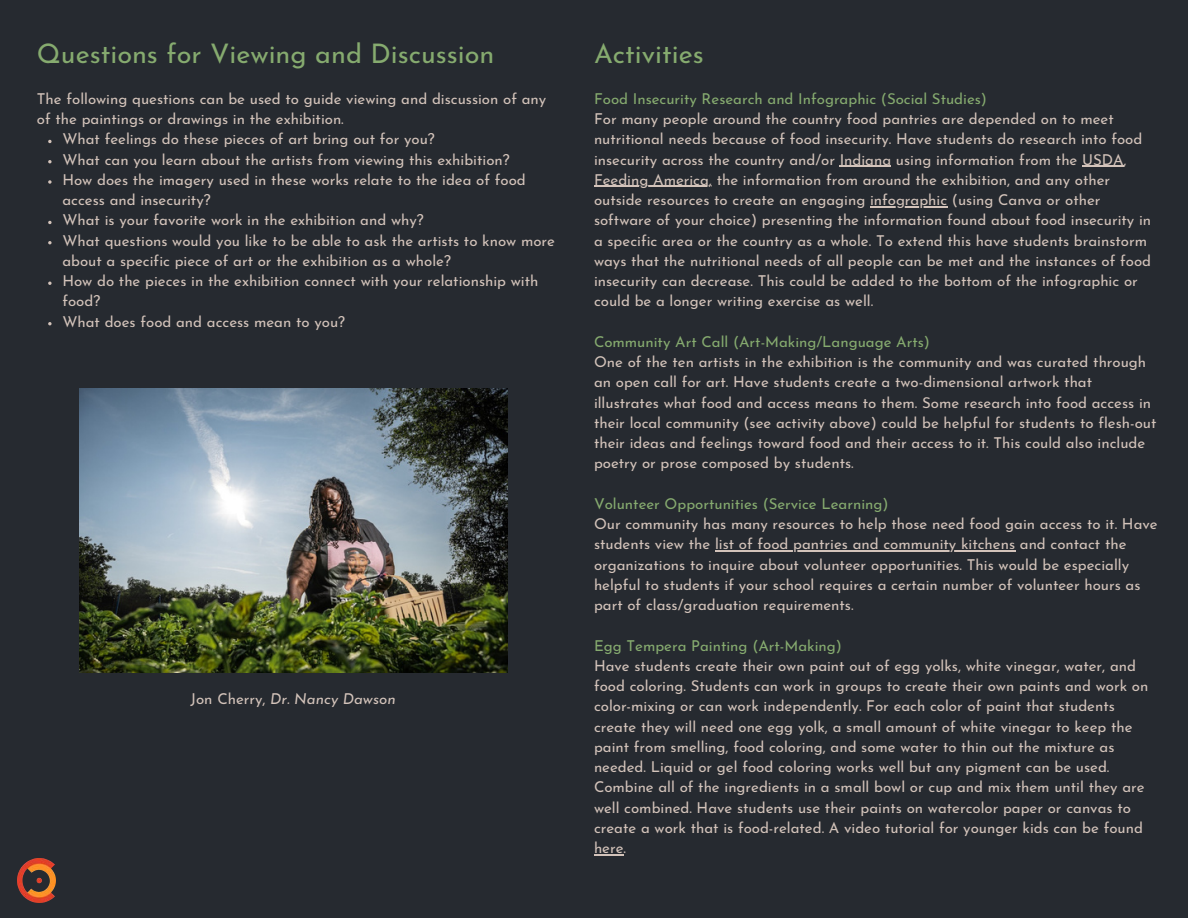
<style>
.page{position:relative;width:1188px;height:918px;background:#262a30}
.page>*{position:absolute;margin:0;border:0;box-sizing:border-box;transform-origin:0 0}
.t1{font:27px "Josefin Sans";color:#86ab6f}
.t2{font:15px/20.2px "Josefin Sans";color:#d3c3ba}
.t3{font:15px "Josefin Sans";color:#86ab6f}
.t4{font:italic 15px "Josefin Sans";color:#d3c3ba}
.s1{font-style:normal}
</style>
<div class="page">
<img style="left:18px;top:858px;width:38px;height:44px">
<img style="left:80px;top:388px;width:427px;height:285px">
<svg style="left:48px;top:140px;width:4px;height:3px"></svg>
<svg style="left:48px;top:160px;width:4px;height:3px"></svg>
<svg style="left:48px;top:180px;width:4px;height:4px"></svg>
<svg style="left:48px;top:221px;width:4px;height:3px"></svg>
<svg style="left:48px;top:241px;width:4px;height:3px"></svg>
<svg style="left:48px;top:282px;width:4px;height:3px"></svg>
<svg style="left:48px;top:322px;width:4px;height:3px"></svg>
<hr style="left:840px;top:166px;width:51px;height:1px;background:#d3c3ba">
<hr style="left:1082px;top:166px;width:42px;height:1px;background:#d3c3ba">
<hr style="left:594px;top:186px;width:118px;height:1px;background:#d3c3ba">
<hr style="left:870px;top:206px;width:77px;height:1px;background:#d3c3ba">
<hr style="left:715px;top:550px;width:300px;height:2px;background:#d3c3ba">
<hr style="left:594px;top:854px;width:30px;height:1px;background:#d3c3ba">
<h1 class="t1" style="left:37px;top:43px;width:459px">Questions for Viewing and Discussion</h1>
<p class="t2" style="left:37px;top:90px;width:511px">The following questions can be used to guide viewing and discussion of any of the paintings or drawings in the exhibition.</p>
<p class="t2" style="left:62px;top:130px;width:494px">What feelings do these pieces of art bring out for you?<br>What can you learn about the artists from viewing this exhibition?<br>How does the imagery used in these works relate to the idea of food access and insecurity?<br>What is your favorite work in the exhibition and why?<br>What questions would you like to be able to ask the artists to know more about a specific piece of art or the exhibition as a whole?<br>How do the pieces in the exhibition connect with your relationship with food?<br>What does food and access mean to you?</p>
<p class="t4" style="left:191px;top:693px;width:207px"><span class="s1">Jon Cherry,</span> Dr. Nancy Dawson</p>
<h1 class="t1" style="left:594px;top:43px;width:111px">Activities</h1>
<p class="t3" style="left:594px;top:93px;width:394px">Food Insecurity Research and Infographic (Social Studies)</p>
<p class="t2" style="left:594px;top:110px;width:559px">For many people around the country food pantries are depended on to meet nutritional needs because of food insecurity. Have students do research into food insecurity across the country and/or Indiana using information from the USDA, Feeding America, the information from around the exhibition, and any other outside resources to create an engaging infographic (using Canva or other software of your choice) presenting the information found about food insecurity in a specific area or the country as a whole. To extend this have students brainstorm ways that the nutritional needs of all people can be met and the instances of food insecurity can decrease. This could be added to the bottom of the infographic or could be a longer writing exercise as well.</p>
<p class="t3" style="left:594px;top:336px;width:337px">Community Art Call (Art-Making/Language Arts)</p>
<p class="t2" style="left:594px;top:353px;width:564px">One of the ten artists in the exhibition is the community and was curated through an open call for art. Have students create a two-dimensional artwork that illustrates what food and access means to them. Some research into food access in their local community (see activity above) could be helpful for students to flesh-out their ideas and feelings toward food and their access to it. This could also include poetry or prose composed by students.</p>
<p class="t3" style="left:594px;top:498px;width:296px">Volunteer Opportunities (Service Learning)</p>
<p class="t2" style="left:594px;top:515px;width:565px">Our community has many resources to help those need food gain access to it. Have students view the list of food pantries and community kitchens and contact the organizations to inquire about volunteer opportunities. This would be especially helpful to students if your school requires a certain number of volunteer hours as part of class/graduation requirements.</p>
<p class="t3" style="left:594px;top:639px;width:249px">Egg Tempera Painting (Art-Making)</p>
<p class="t2" style="left:594px;top:657px;width:556px">Have students create their own paint out of egg yolks, white vinegar, water, and food coloring. Students can work in groups to create their own paints and work on color-mixing or can work independently. For each color of paint that students create they will need one egg yolk, a small amount of white vinegar to keep the paint from smelling, food coloring, and some water to thin out the mixture as needed. Liquid or gel food coloring works well but any pigment can be used.<br>Combine all of the ingredients in a small bowl or cup and mix them until they are well combined. Have students use their paints on watercolor paper or canvas to create a work that is food-related. A video tutorial for younger kids can be found here.</p>
</div>
